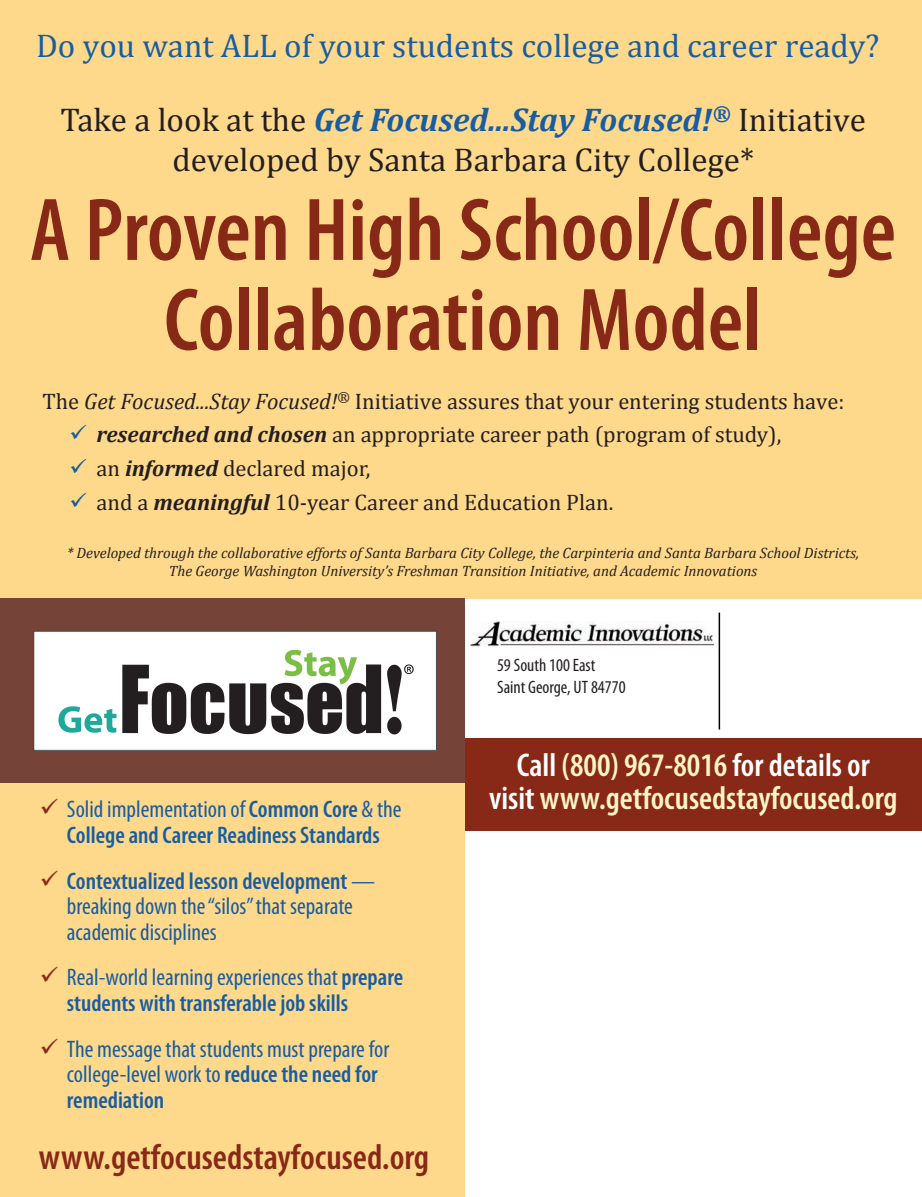
<style>
.page{position:relative;width:922px;height:1197px;background:#fff}
.page>*{position:absolute;margin:0;border:0;box-sizing:border-box;transform-origin:0 0}
.t1{font:600 condensed 90px/90px "Myriad Pro";color:#872916;text-align:center}
.t2{font:600 condensed 36px "Myriad Pro";color:#872916}
.t3{font:33px/39.6px "Cambria";color:#231f20;text-align:center}
.t4{font:600 condensed 33px/33px "Myriad Pro";color:#fef4c7;text-align:center}
.t5{font:33px "Cambria";color:#195da1}
.t6{font:condensed 24px/25.5px "Myriad Pro";color:#195da1}
.t7{font:600 condensed 24px/25.5px "Myriad Pro";color:#195da1}
.t8{font:22.5px/33.8px "Cambria";color:#231f20}
.t9{font:condensed 18px/21.6px "Myriad Pro";color:#231f20}
.t10{font:italic 15px/18px "Cambria";color:#231f20;text-align:center}
.s1{font-weight:700;font-style:italic;color:#195da1}
.s2{font-style:italic}
.s3{font-weight:700;font-style:italic}
.s4{font-weight:400}
.s5{font-weight:600}
.s6{color:#fff}
</style>
<div class="page">
<div style="left:443px;top:738px;width:479px;height:93px;background:#872916"></div>
<div style="left:0;top:0;width:922px;height:598px;background:#fed98c"></div>
<div style="left:0;top:584px;width:465px;height:613px;background:#fed98c"></div>
<img style="left:470px;top:622px;width:243px;height:25px">
<hr style="left:718px;top:613px;width:2px;height:116px;background:#000">
<div style="left:0;top:598px;width:465px;height:185px;background:#754337"></div>
<div style="left:34px;top:631px;width:402px;height:119px;background:#fff"></div>
<div style="left:34px;top:631px;width:403px;height:120px;border:1px solid #47484b"></div>
<img style="left:58px;top:649px;width:356px;height:86px">
<h3 class="t5" style="left:36px;top:26px;width:845px">Do you want ALL of your students college and career ready?</h3>
<h3 class="t3" style="left:61px;top:100px;width:807px">Take a look at the <span class="s1">Get Focused...Stay Focused!</span><sup>®</sup> Initiative developed by Santa Barbara City College*</h3>
<h1 class="t1" style="left:30px;top:184px;width:867px">A Proven High School/College<br>Collaboration Model</h1>
<p class="t8" style="left:96px;top:384px;width:749px;text-indent:-54px">The <span class="s2">Get Focused...Stay Focused!</span><sup>®</sup> Initiative assures that your entering students have: <span class="s3">researched and chosen</span> an appropriate career path (program of study),<br>an <span class="s3">informed</span> declared major,<br>and a <span class="s3">meaningful</span> 10-year Career and Education Plan.</p>
<p class="t10" style="left:67px;top:544px;width:793px">* Developed through the collaborative efforts of Santa Barbara City College, the Carpinteria and Santa Barbara School Districts,<br>The George Washington University’s Freshman Transition Initiative, and Academic Innovations</p>
<p class="t7" style="left:67px;top:796px;width:336px"><span class="s4">Solid implementation of</span> Common Core <span class="s4">&amp; the<br></span>College and Career Readiness Standards</p>
<p class="t6" style="left:67px;top:868px;width:310px"><span class="s5">Contextualized lesson development</span> — breaking down the “silos” that separate academic disciplines</p>
<p class="t7" style="left:67px;top:964px;width:338px"><span class="s4">Real-world learning experiences that</span> prepare students with transferable job skills</p>
<p class="t6" style="left:67px;top:1036px;width:324px">The message that students must prepare for college-level work to <span class="s5">reduce the need for remediation</span></p>
<h2 class="t2" style="left:39px;top:1134px;width:392px">www.getfocusedstayfocused.org</h2>
<p class="t9" style="left:497px;top:654px;width:130px">59 South 100 East<br>Saint George, UT 84770</p>
<h3 class="t4" style="left:489px;top:748px;width:410px"><span class="s6">Call</span> (800) 967-8016 <span class="s6">for details or<br>visit</span> www.getfocusedstayfocused.org</h3>
</div>
